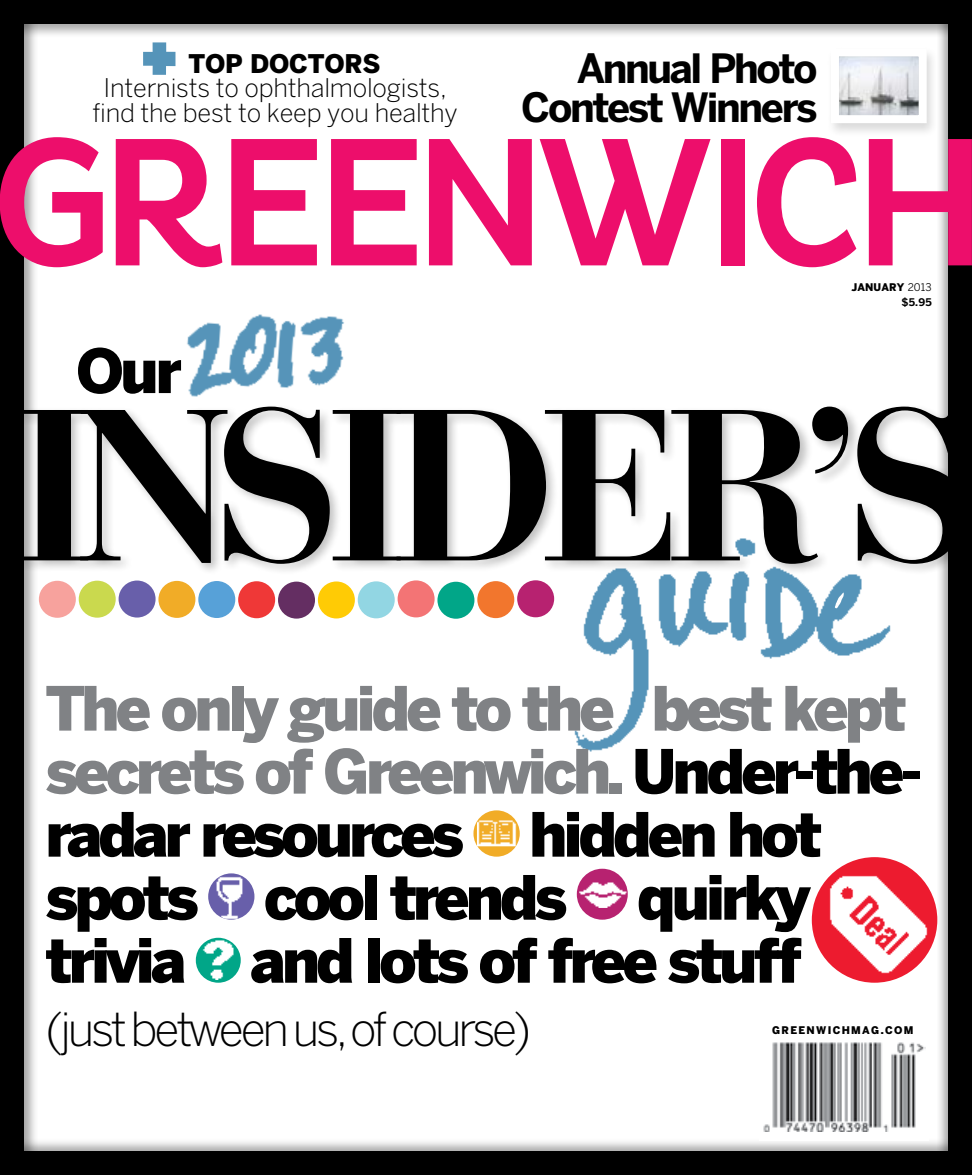
<style>
.page{position:relative;width:972px;height:1175px;background:#fff}
.page>*{position:absolute;margin:0;border:0;box-sizing:border-box;transform-origin:0 0}
.t1{font:700 213.45px "Bauer Bodoni Std";letter-spacing:-.085em;color:#000}
.t2{font:500 185.7px "Pluto Cond";letter-spacing:-.07em;color:#ed0e6b}
.t3{font:900 60.45px/63px "Benton Sans";letter-spacing:-.065em;color:#000}
.t4{font:300 46.5px "Benton Sans";letter-spacing:-.07em;color:#000}
.t5{font:700 40.05px/38.4px "Benton Sans";letter-spacing:-.06em;color:#000;text-align:right}
.t6{font:300 25.5px/25.5px "Benton Sans";letter-spacing:-.01em;color:#000;text-align:center}
.t7{font:900 25.5px "Benton Sans";letter-spacing:-.01em;color:#000}
.t8{font:10.5px "Benton Sans Black SC";letter-spacing:.125em;color:#000}
.t9{font:10.5px "Benton Sans Black SC";letter-spacing:.01em;color:#000}
.t10{font:700 10.5px "Benton Sans";color:#000}
.s1{font-family:"Benton Sans"}
.s2{color:#808285}
</style>
<div class="page">
<img style="left:574px;top:575px;width:317px;height:177px">
<div style="left:0;top:1138px;width:972px;height:36px;background:#000;opacity:.35"></div>
<div style="left:0;top:1152px;width:972px;height:22px;background:#000"></div>
<div style="left:0;top:0;width:972px;height:38px;background:#000;opacity:.35"></div>
<div style="left:0;top:0;width:972px;height:23px;background:#000"></div>
<div style="left:0;top:0;width:39px;height:1174px;background:#000;opacity:.35"></div>
<div style="left:0;top:0;width:24px;height:1174px;background:#000"></div>
<div style="left:759px;top:1018px;width:170px;height:123px;background:#fff"></div>
<img style="left:763px;top:1042px;width:163px;height:89px">
<div style="left:936px;top:0;width:36px;height:1174px;background:#000;opacity:.35"></div>
<div style="left:949px;top:0;width:23px;height:1174px;background:#000"></div>
<div style="left:119px;top:580px;width:37px;height:37px;background:#685faa;border-radius:50%"></div>
<div style="left:79px;top:580px;width:37px;height:37px;background:#cad94e;border-radius:50%"></div>
<div style="left:39px;top:581px;width:37px;height:37px;background:#f7a29d;border-radius:50%"></div>
<div style="left:158px;top:581px;width:37px;height:37px;background:#f1ac27;border-radius:50%"></div>
<div style="left:198px;top:581px;width:37px;height:37px;background:#57a1d8;border-radius:50%"></div>
<div style="left:477px;top:581px;width:37px;height:37px;background:#f2762d;border-radius:50%"></div>
<div style="left:238px;top:581px;width:37px;height:37px;background:#ef3837;border-radius:50%"></div>
<div style="left:358px;top:581px;width:37px;height:37px;background:#92d6e3;border-radius:50%"></div>
<div style="left:318px;top:581px;width:37px;height:37px;background:#ffcb05;border-radius:50%"></div>
<div style="left:278px;top:581px;width:37px;height:37px;background:#642e62;border-radius:50%"></div>
<div style="left:398px;top:580px;width:37px;height:37px;background:#f37475;border-radius:50%"></div>
<div style="left:437px;top:581px;width:37px;height:37px;background:#01a688;border-radius:50%"></div>
<div style="left:517px;top:580px;width:37px;height:37px;background:#b72270;border-radius:50%"></div>
<svg style="left:143px;top:42px;width:32px;height:33px"></svg>
<div style="left:17px;top:404px;width:955px;height:171px;background:#000;opacity:.25"></div>
<svg style="left:834px;top:592px;width:10px;height:17px"></svg>
<svg style="left:473px;top:810px;width:47px;height:46px"></svg>
<img style="left:477px;top:810px;width:43px;height:36px">
<img style="left:208px;top:873px;width:46px;height:46px;border-radius:23px">
<div style="left:577px;top:868px;width:51px;height:51px;background:#b72270;border-radius:50%"></div>
<img style="left:579px;top:881px;width:48px;height:27px">
<div style="left:196px;top:937px;width:45px;height:45px;background:#01a688;border-radius:50%"></div>
<img style="left:196px;top:937px;width:38px;height:43px">
<img style="left:816px;top:857px;width:121px;height:125px">
<div style="left:826px;top:46px;width:111px;height:90px;background:#000;opacity:.15"></div>
<img style="left:840px;top:57px;width:78px;height:57px">
<div style="left:831px;top:48px;width:96px;height:75px;border:8px solid #fff"></div>
<img style="left:158px;top:314px;width:195px;height:101px">
<p class="t7" style="left:189px;top:49px;width:194px">TOP DOCTORS</p>
<p class="t6" style="left:92px;top:74px;width:367px">Internists to ophthalmologists, find the best to keep you healthy</p>
<p class="t5" style="left:521px;top:49px;width:298px">Annual Photo<br>Contest Winners</p>
<h2 class="t2" style="left:-10px;top:97px;width:1001px">GREENWICH</h2>
<p class="t9" style="left:852px;top:281px;width:82px">JANUARY <span class="s1">2013</span></p>
<p class="t10" style="left:902px;top:296px;width:32px">$5.95</p>
<p class="t3" style="left:76px;top:338px;width:107px">Our</p>
<h1 class="t1" style="left:13px;top:358px;width:964px">INSIDER’S</h1>
<p class="t3" style="left:45px;top:676px;width:878px"><span class="s2">The only guide to the best kept secrets of Greenwich.</span> Under-the&shy;radar resources hidden hot spots cool trends quirky trivia and lots of free stuff</p>
<p class="t4" style="left:45px;top:1001px;width:487px">(just between us,of course)</p>
<p class="t8" style="left:772px;top:1023px;width:143px">GREENWICHMAG.COM</p>
</div>
